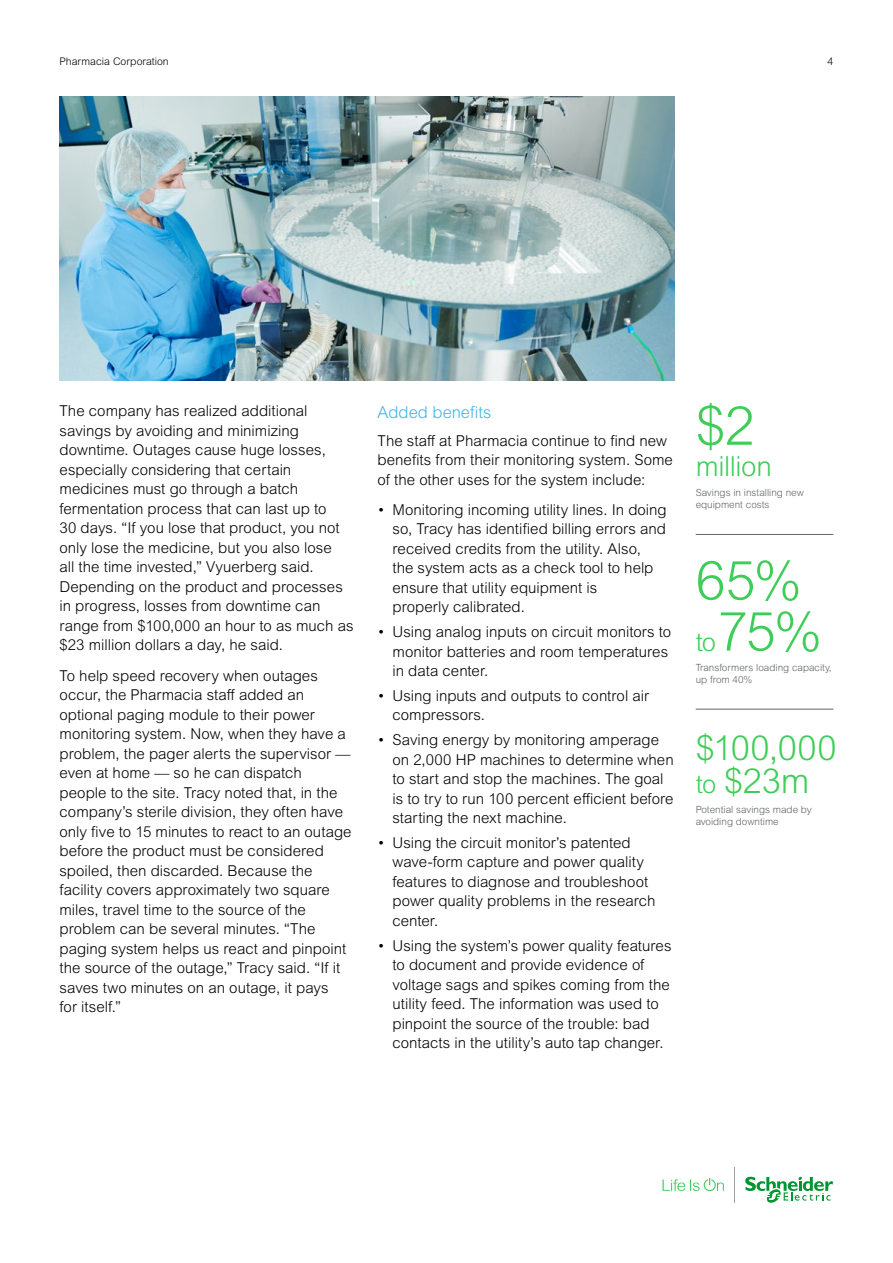
<style>
.page{position:relative;width:893px;height:1263px;background:#fff}
.page>*{position:absolute;margin:0;border:0;box-sizing:border-box;transform-origin:0 0}
.t1{font:300 54px "Arial MT Std";color:#3dcd58}
.t2{font:300 34.5px/32.5px "Arial MT Std";letter-spacing:.005em;color:#3dcd58}
.t3{font:300 27.75px "Arial MT Std";letter-spacing:-.015em;color:#3dcd58}
.t4{font:300 25.5px "Arial MT Std";color:#3dcd58}
.t5{font:300 16.5px "Arial MT Std";color:#42b4e6}
.t6{font:300 15px/19.5px "Arial MT Std";color:#000}
.t7{font:300 10.5px "Arial MT Std";color:#000}
.t8{font:300 9.9px/11.9px "Arial MT Std";color:#626469}
.s1{font-size:25.5px}
</style>
<div class="page">
<svg style="left:662px;top:1178px;width:62px;height:13px"></svg>
<svg style="left:745px;top:1176px;width:88px;height:27px"></svg>
<hr style="left:734px;top:1168px;width:1px;height:35px;background:#9fa0a4">
<img style="left:60px;top:97px;width:614px;height:283px">
<hr style="left:696px;top:534px;width:137px;height:1px;background:#626469">
<hr style="left:696px;top:709px;width:137px;height:1px;background:#626469">
<p class="t7" style="left:60px;top:56px;width:111px">Pharmacia Corporation</p>
<p class="t7" style="left:828px;top:56px;width:7px">4</p>
<p class="t6" style="left:60px;top:402px;width:295px">The company has realized additional savings by avoiding and minimizing downtime. Outages cause huge losses, especially considering that certain medicines must go through a batch fermentation process that can last up to<br>30 days. “If you lose that product, you not only lose the medicine, but you also lose<br>all the time invested,” Vyuerberg said.<br>Depending on the product and processes in progress, losses from downtime can range from $100,000 an hour to as much as $23 million dollars a day, he said.</p>
<p class="t6" style="left:60px;top:666px;width:294px">To help speed recovery when outages occur, the Pharmacia staff added an optional paging module to their power monitoring system. Now, when they have a problem, the pager alerts the supervisor — even at home — so he can dispatch people to the site. Tracy noted that, in the company’s sterile division, they often have only five to 15 minutes to react to an outage before the product must be considered spoiled, then discarded. Because the facility covers approximately two square miles, travel time to the source of the problem can be several minutes. “The paging system helps us react and pinpoint the source of the outage,” Tracy said. “If it saves two minutes on an outage, it pays<br>for itself.”</p>
<p class="t5" style="left:378px;top:402px;width:115px">Added benefits</p>
<p class="t6" style="left:378px;top:431px;width:297px">The staff at Pharmacia continue to find new benefits from their monitoring system. Some of the other uses for the system include:</p>
<p class="t6" style="left:392px;top:500px;width:276px;text-indent:-15px">• Monitoring incoming utility lines. In doing so, Tracy has identified billing errors and received credits from the utility. Also,<br>the system acts as a check tool to help ensure that utility equipment is<br>properly calibrated.</p>
<p class="t6" style="left:392px;top:623px;width:280px;text-indent:-15px">• Using analog inputs on circuit monitors to monitor batteries and room temperatures in data center.</p>
<p class="t6" style="left:392px;top:686px;width:258px;text-indent:-15px">• Using inputs and outputs to control air compressors.</p>
<p class="t6" style="left:392px;top:731px;width:283px;text-indent:-15px">• Saving energy by monitoring amperage on 2,000 HP machines to determine when to start and stop the machines. The goal is to try to run 100 percent efficient before starting the next machine.</p>
<p class="t6" style="left:392px;top:834px;width:264px;text-indent:-15px">• Using the circuit monitor’s patented wave-form capture and power quality features to diagnose and troubleshoot power quality problems in the research center.</p>
<p class="t6" style="left:392px;top:936px;width:281px;text-indent:-15px">• Using the system’s power quality features to document and provide evidence of voltage sags and spikes coming from the utility feed. The information was used to pinpoint the source of the trouble: bad contacts in the utility’s auto tap changer.</p>
<h1 class="t1" style="left:696px;top:395px;width:61px">$2</h1>
<h3 class="t3" style="left:696px;top:450px;width:78px">million</h3>
<p class="t8" style="left:696px;top:487px;width:110px">Savings in installing new equipment costs</p>
<h1 class="t1" style="left:696px;top:550px;width:108px">65%</h1>
<h3 class="t4" style="left:696px;top:627px;width:22px">to</h3>
<p class="t8" style="left:696px;top:662px;width:137px">Transformers loading capacity,</p>
<h1 class="t1" style="left:718px;top:601px;width:106px">75%</h1>
<p class="t8" style="left:696px;top:674px;width:58px">up from 40%</p>
<h2 class="t2" style="left:696px;top:733px;width:142px">$100,000 <span class="s1">to</span> $23m</h2>
<p class="t8" style="left:696px;top:804px;width:118px">Potential savings made by avoiding downtime</p>
</div>
